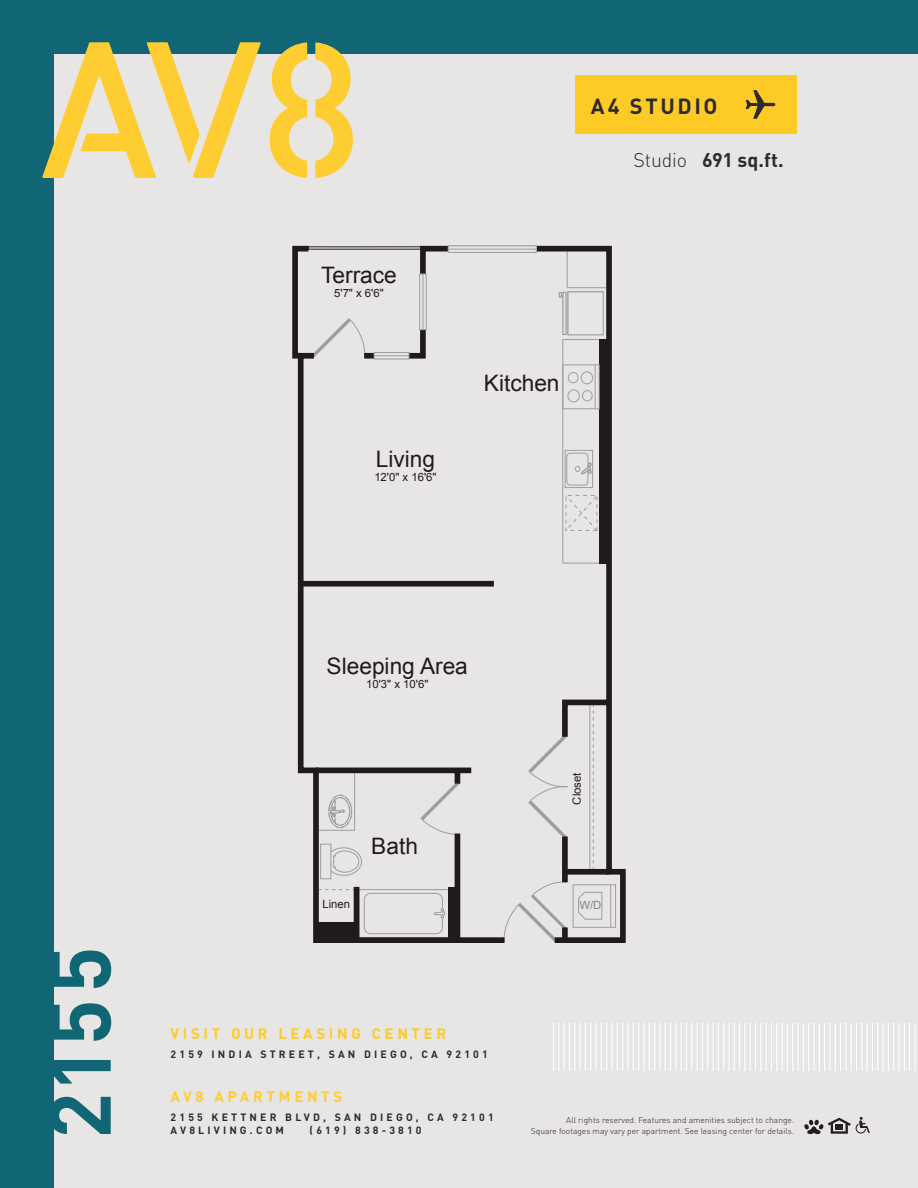
<style>
.page{position:relative;width:918px;height:1188px;background:#106675}
.page>*{position:absolute;margin:0;border:0;box-sizing:border-box;transform-origin:0 0}
.t1{font:22.65px "Arial";color:#231f20}
.t2{font:700 21.75px "DIN";letter-spacing:.12em;color:#2e2b2c}
.t3{font:700 19.65px "DIN";letter-spacing:-.005em;color:#2e2b2c}
.t4{font:700 15px "DIN";letter-spacing:.24em;color:#fecb26}
.t5{font:700 15px "DIN";letter-spacing:.24em;color:#fecd32}
.t6{font:11.4px "Arial";color:#231f20}
.t7{font:11.4px "Arial";color:#8f9194}
.t8{font:700 10.5px/13.5px "DIN";letter-spacing:.3em;color:#2e2b2c}
.t9{font:300 8.4px/10.8px "DIN";color:#231f20;text-align:right}
.s1{font-weight:300}
</style>
<div class="page">
<div style="left:54px;top:73px;width:864px;height:1115px;background:#e8e6e4"></div>
<svg style="left:315px;top:42px;width:38px;height:136px"></svg>
<svg style="left:270px;top:42px;width:37px;height:136px"></svg>
<svg style="left:42px;top:42px;width:219px;height:136px"></svg>
<svg style="left:54px;top:1097px;width:57px;height:37px"></svg>
<svg style="left:54px;top:1060px;width:57px;height:24px"></svg>
<svg style="left:54px;top:1003px;width:57px;height:38px"></svg>
<svg style="left:804px;top:1117px;width:66px;height:17px"></svg>
<hr style="left:553px;top:1023px;width:1px;height:48px;background:#fff">
<hr style="left:564px;top:1023px;width:1px;height:48px;background:#fff">
<hr style="left:574px;top:1023px;width:1px;height:48px;background:#fff">
<hr style="left:585px;top:1023px;width:1px;height:48px;background:#fff">
<hr style="left:596px;top:1023px;width:1px;height:48px;background:#fff">
<hr style="left:606px;top:1023px;width:1px;height:48px;background:#fff">
<hr style="left:617px;top:1023px;width:1px;height:48px;background:#fff">
<hr style="left:627px;top:1023px;width:2px;height:48px;background:#fff">
<hr style="left:638px;top:1023px;width:1px;height:48px;background:#fff">
<hr style="left:649px;top:1023px;width:1px;height:48px;background:#fff">
<hr style="left:659px;top:1023px;width:1px;height:48px;background:#fff">
<hr style="left:670px;top:1023px;width:1px;height:48px;background:#fff">
<hr style="left:681px;top:1023px;width:1px;height:48px;background:#fff">
<hr style="left:691px;top:1023px;width:1px;height:48px;background:#fff">
<hr style="left:702px;top:1023px;width:1px;height:48px;background:#fff">
<hr style="left:712px;top:1023px;width:2px;height:48px;background:#fff">
<hr style="left:723px;top:1023px;width:1px;height:48px;background:#fff">
<hr style="left:734px;top:1023px;width:1px;height:48px;background:#fff">
<hr style="left:744px;top:1023px;width:1px;height:48px;background:#fff">
<hr style="left:755px;top:1023px;width:1px;height:48px;background:#fff">
<hr style="left:766px;top:1023px;width:1px;height:48px;background:#fff">
<hr style="left:776px;top:1023px;width:1px;height:48px;background:#fff">
<hr style="left:787px;top:1023px;width:1px;height:48px;background:#fff">
<hr style="left:798px;top:1023px;width:1px;height:48px;background:#fff">
<hr style="left:808px;top:1023px;width:1px;height:48px;background:#fff">
<hr style="left:819px;top:1023px;width:1px;height:48px;background:#fff">
<hr style="left:893px;top:1023px;width:1px;height:48px;background:#fff">
<hr style="left:883px;top:1023px;width:1px;height:48px;background:#fff">
<hr style="left:872px;top:1023px;width:1px;height:48px;background:#fff">
<hr style="left:861px;top:1023px;width:1px;height:48px;background:#fff">
<hr style="left:851px;top:1023px;width:1px;height:48px;background:#fff">
<hr style="left:840px;top:1023px;width:1px;height:48px;background:#fff">
<hr style="left:829px;top:1023px;width:2px;height:48px;background:#fff">
<hr style="left:904px;top:1023px;width:1px;height:48px;background:#fff">
<hr style="left:914px;top:1023px;width:2px;height:48px;background:#fff">
<hr style="left:558px;top:1023px;width:1px;height:48px;background:#fff">
<hr style="left:569px;top:1023px;width:1px;height:48px;background:#fff">
<hr style="left:580px;top:1023px;width:1px;height:48px;background:#fff">
<hr style="left:590px;top:1023px;width:1px;height:48px;background:#fff">
<hr style="left:601px;top:1023px;width:1px;height:48px;background:#fff">
<hr style="left:611px;top:1023px;width:2px;height:48px;background:#fff">
<hr style="left:622px;top:1023px;width:1px;height:48px;background:#fff">
<hr style="left:633px;top:1023px;width:1px;height:48px;background:#fff">
<hr style="left:643px;top:1023px;width:1px;height:48px;background:#fff">
<hr style="left:654px;top:1023px;width:1px;height:48px;background:#fff">
<hr style="left:665px;top:1023px;width:1px;height:48px;background:#fff">
<hr style="left:675px;top:1023px;width:1px;height:48px;background:#fff">
<hr style="left:686px;top:1023px;width:1px;height:48px;background:#fff">
<hr style="left:697px;top:1023px;width:1px;height:48px;background:#fff">
<hr style="left:707px;top:1023px;width:1px;height:48px;background:#fff">
<hr style="left:718px;top:1023px;width:1px;height:48px;background:#fff">
<hr style="left:728px;top:1023px;width:2px;height:48px;background:#fff">
<hr style="left:739px;top:1023px;width:1px;height:48px;background:#fff">
<hr style="left:750px;top:1023px;width:1px;height:48px;background:#fff">
<hr style="left:760px;top:1023px;width:1px;height:48px;background:#fff">
<hr style="left:771px;top:1023px;width:1px;height:48px;background:#fff">
<hr style="left:782px;top:1023px;width:1px;height:48px;background:#fff">
<hr style="left:792px;top:1023px;width:1px;height:48px;background:#fff">
<hr style="left:803px;top:1023px;width:1px;height:48px;background:#fff">
<hr style="left:813px;top:1023px;width:2px;height:48px;background:#fff">
<hr style="left:824px;top:1023px;width:1px;height:48px;background:#fff">
<hr style="left:898px;top:1023px;width:2px;height:48px;background:#fff">
<hr style="left:888px;top:1023px;width:1px;height:48px;background:#fff">
<hr style="left:877px;top:1023px;width:1px;height:48px;background:#fff">
<hr style="left:867px;top:1023px;width:1px;height:48px;background:#fff">
<hr style="left:856px;top:1023px;width:1px;height:48px;background:#fff">
<hr style="left:845px;top:1023px;width:1px;height:48px;background:#fff">
<hr style="left:835px;top:1023px;width:1px;height:48px;background:#fff">
<hr style="left:909px;top:1023px;width:1px;height:48px;background:#fff">
<svg style="left:54px;top:951px;width:57px;height:37px"></svg>
<svg style="left:297px;top:361px;width:62px;height:582px"></svg>
<svg style="left:359px;top:245px;width:267px;height:698px"></svg>
<svg style="left:292px;top:245px;width:130px;height:116px"></svg>
<div style="left:600px;top:339px;width:10px;height:224px;background:#231f20"></div>
<svg style="left:376px;top:354px;width:31px;height:4px"></svg>
<div style="left:374px;top:352px;width:35px;height:8px;border:1px solid #adafb2"></div>
<hr style="left:374px;top:355px;width:35px;height:1px;background:#adafb2">
<svg style="left:450px;top:247px;width:85px;height:4px"></svg>
<div style="left:448px;top:245px;width:89px;height:8px;border:1px solid #adafb2"></div>
<hr style="left:448px;top:249px;width:88px;height:1px;background:#adafb2">
<svg style="left:421px;top:276px;width:4px;height:52px"></svg>
<div style="left:419px;top:274px;width:8px;height:56px;border:1px solid #adafb2"></div>
<hr style="left:423px;top:274px;width:1px;height:55px;background:#adafb2">
<div style="left:568px;top:292px;width:35px;height:43px;background:#e8e6e4"></div>
<div style="left:568px;top:291px;width:36px;height:44px;border:1px solid #adafb2"></div>
<div style="left:563px;top:292px;width:3px;height:43px;border:1px solid #adafb2"></div>
<svg style="left:559px;top:292px;width:3px;height:6px"></svg>
<svg style="left:564px;top:494px;width:34px;height:38px"></svg>
<div style="left:565px;top:450px;width:28px;height:38px;border:1px solid #adafb2"></div>
<svg style="left:566px;top:452px;width:26px;height:34px"></svg>
<hr style="left:595px;top:365px;width:1px;height:44px;background:#adafb2">
<div style="left:562px;top:364px;width:38px;height:45px;border:1px solid #adafb2"></div>
<div style="left:568px;top:372px;width:11px;height:11px;border:1px solid #adafb2;border-radius:50%"></div>
<div style="left:581px;top:371px;width:12px;height:13px;border:1px solid #adafb2;border-radius:50%"></div>
<div style="left:582px;top:390px;width:11px;height:11px;border:1px solid #adafb2;border-radius:50%"></div>
<div style="left:567px;top:389px;width:13px;height:13px;border:1px solid #adafb2;border-radius:50%"></div>
<div style="left:573px;top:885px;width:43px;height:42px;background:#e8e6e4"></div>
<div style="left:573px;top:884px;width:43px;height:44px;border:1px solid #adafb2"></div>
<hr style="left:610px;top:885px;width:1px;height:42px;background:#adafb2">
<svg style="left:578px;top:891px;width:25px;height:29px"></svg>
<svg style="left:316px;top:770px;width:145px;height:170px"></svg>
<div style="left:575px;top:75px;width:221px;height:59px;background:#fecb26"></div>
<svg style="left:746px;top:90px;width:29px;height:29px"></svg>
<p class="t2" style="left:591px;top:92px;width:128px">A4 STUDIO</p>
<h1 class="t1" style="left:321px;top:260px;width:77px">Terrace</h1>
<h3 class="t6" style="left:334px;top:285px;width:51px">5'7" x 6'6"</h3>
<h1 class="t1" style="left:376px;top:444px;width:61px">Living</h1>
<h3 class="t6" style="left:374px;top:469px;width:64px">12'0" x 16'6"</h3>
<h1 class="t1" style="left:484px;top:368px;width:77px">Kitchen</h1>
<p class="t3" style="left:634px;top:147px;width:152px"><span class="s1">Studio</span> 691 sq.ft.</p>
<h1 class="t1" style="left:327px;top:652px;width:143px">Sleeping Area</h1>
<h3 class="t6" style="left:366px;top:677px;width:64px">10'3" x 10'6"</h3>
<h3 class="t6" style="left:322px;top:897px;width:29px">Linen</h3>
<h1 class="t1" style="left:371px;top:832px;width:48px">Bath</h1>
<h3 class="t4" style="left:171px;top:1024px;width:277px">VISIT OUR LEASING CENTER</h3>
<p class="t8" style="left:171px;top:1047px;width:319px">2159 INDIA STREET, SAN DIEGO, CA 92101</p>
<h3 class="t5" style="left:171px;top:1087px;width:173px">AV8 APARTMENTS</h3>
<h3 class="t6" style="left:569px;top:805px;width:34px;rotate:-90deg">Closet</h3>
<h3 class="t7" style="left:579px;top:898px;width:24px">W/D</h3>
<p class="t8" style="left:171px;top:1110px;width:325px">2155 KETTNER BLVD, SAN DIEGO, CA 92101<br>AV8LIVING.COM</p>
<p class="t8" style="left:310px;top:1123px;width:113px">(619) 838-3810</p>
<p class="t9" style="left:531px;top:1115px;width:265px">All rights reserved. Features and amenities subject to change.<br>Square footages may vary per apartment. See leasing center for details.</p>
</div>
